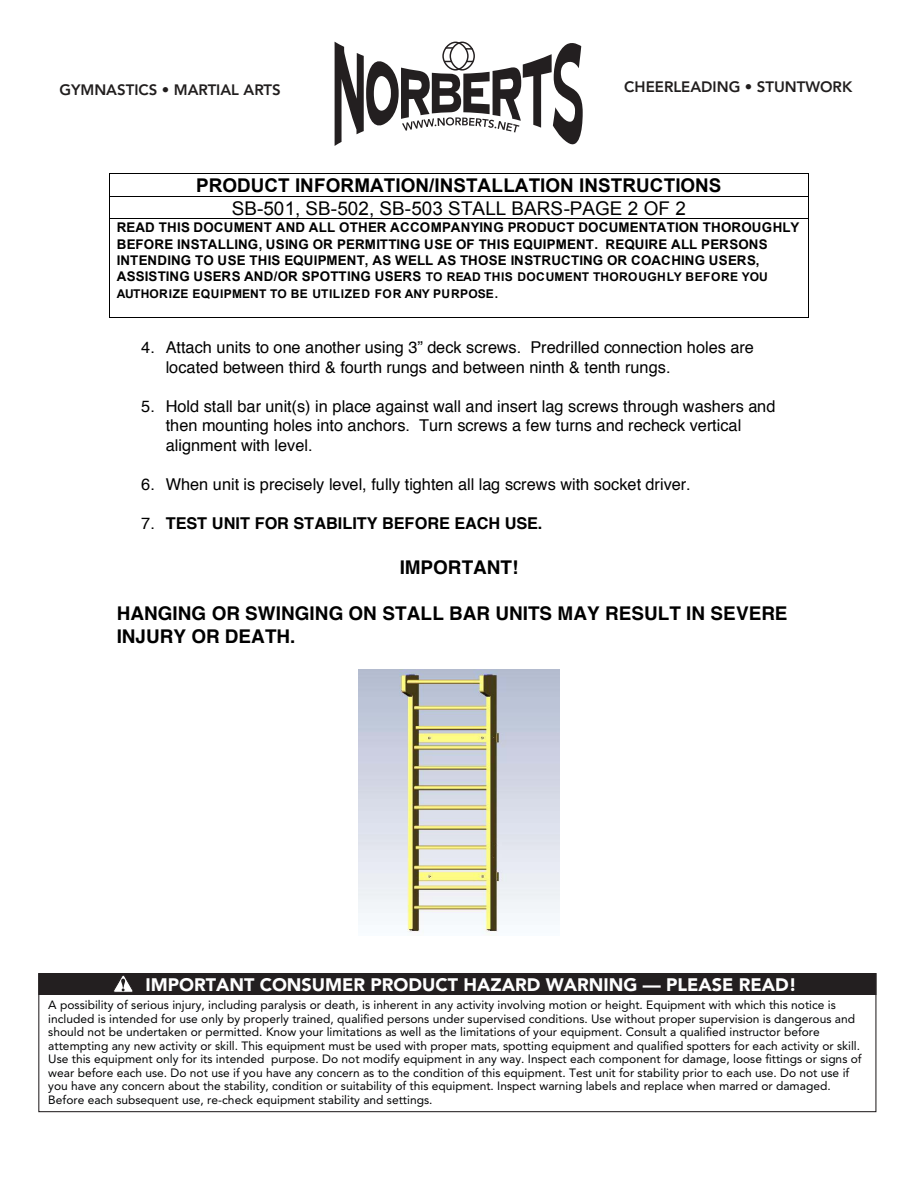
<style>
.page{position:relative;width:918px;height:1188px;background:#fff}
.page>*{position:absolute;margin:0;border:0;box-sizing:border-box;transform-origin:0 0}
.t1{font:700 18.9px/22.8px "Helvetica";color:#000}
.t2{font:700 18.9px "Arial";color:#000}
.t3{font:18.9px "Arial";letter-spacing:.005em;color:#000}
.t4{font:900 18px "Avenir";color:#fff}
.t5{font:16.35px/19.5px "Helvetica";color:#000}
.t6{font:700 16.35px "Helvetica";color:#000}
.t7{font:800 15px "Avenir";color:#211e1e}
.t8{font:700 13.35px/16.4px "Arial";letter-spacing:.01em;color:#000}
.t9{font:12px/13.5px "Avenir";color:#010203}
.t10{font:700 12px/16.6px "Arial";letter-spacing:.035em;color:#000}
.s1{font-size:13.35px}
.s2{font-weight:400}
</style>
<div class="page">
<div style="left:39px;top:973px;width:837px;height:22px;background:#231f20"></div>
<div style="left:38px;top:973px;width:838px;height:139px;border:1px solid #231f20"></div>
<svg style="left:114px;top:975px;width:19px;height:18px"></svg>
<svg style="left:335px;top:41px;width:248px;height:105px"></svg>
<hr style="left:110px;top:173px;width:698px;height:1px;background:#000">
<hr style="left:110px;top:196px;width:698px;height:1px;background:#000">
<svg style="left:109px;top:173px;width:1px;height:46px"></svg>
<hr style="left:110px;top:218px;width:698px;height:1px;background:#000">
<svg style="left:808px;top:173px;width:1px;height:46px"></svg>
<hr style="left:109px;top:219px;width:1px;height:98px;background:#000">
<hr style="left:110px;top:317px;width:698px;height:1px;background:#000">
<hr style="left:808px;top:219px;width:1px;height:98px;background:#000">
<img style="left:359px;top:670px;width:200px;height:265px">
<p class="t7" style="left:59px;top:81px;width:223px">GYMNASTICS • MARTIAL ARTS</p>
<p class="t7" style="left:624px;top:78px;width:230px">CHEERLEADING • STUNTWORK</p>
<h1 class="t2" style="left:196px;top:178px;width:527px">PRODUCT INFORMATION/INSTALLATION INSTRUCTIONS</h1>
<h1 class="t3" style="left:232px;top:201px;width:456px">SB-501, SB-502, SB-503 STALL BARS-PAGE 2 OF 2</h1>
<p class="t8" style="left:117px;top:221px;width:684px">READ THIS DOCUMENT AND ALL OTHER ACCOMPANYING PRODUCT DOCUMENTATION THOROUGHLY<br>BEFORE INSTALLING, USING OR PERMITTING USE OF THIS EQUIPMENT. REQUIRE ALL PERSONS<br>INTENDING TO USE THIS EQUIPMENT, AS WELL AS THOSE INSTRUCTING OR COACHING USERS,</p>
<p class="t10" style="left:117px;top:270px;width:653px"><span class="s1">ASSISTING USERS AND/OR SPOTTING USERS</span> TO READ THIS DOCUMENT THOROUGHLY BEFORE YOU<br>AUTHORIZE EQUIPMENT TO BE UTILIZED FOR ANY PURPOSE.</p>
<h3 class="t5" style="left:166px;top:339px;width:590px;text-indent:-24px">4. Attach units to one another using 3” deck screws. Predrilled connection holes are located between third &amp; fourth rungs and between ninth &amp; tenth rungs.</h3>
<h3 class="t5" style="left:166px;top:398px;width:611px;text-indent:-24px">5. Hold stall bar unit(s) in place against wall and insert lag screws through washers and then mounting holes into anchors. Turn screws a few turns and recheck vertical alignment with level.</h3>
<h3 class="t5" style="left:141px;top:476px;width:551px">6. When unit is precisely level, fully tighten all lag screws with socket driver.</h3>
<h3 class="t6" style="left:141px;top:517px;width:403px"><span class="s2">7.</span> TEST UNIT FOR STABILITY BEFORE EACH USE.</h3>
<h1 class="t1" style="left:400px;top:558px;width:120px">IMPORTANT!</h1>
<h1 class="t1" style="left:117px;top:604px;width:672px">HANGING OR SWINGING ON STALL BAR UNITS MAY RESULT IN SEVERE<br>INJURY OR DEATH.</h1>
<h2 class="t4" style="left:145px;top:974px;width:653px">IMPORTANT CONSUMER PRODUCT HAZARD WARNING — PLEASE READ!</h2>
<p class="t9" style="left:48px;top:999px;width:815px">A possibility of serious injury, including paralysis or death, is inherent in any activity involving motion or height. Equipment with which this notice is included is intended for use only by properly trained, qualified persons under supervised conditions. Use without proper supervision is dangerous and should not be undertaken or permitted. Know your limitations as well as the limitations of your equipment. Consult a qualified instructor before attempting any new activity or skill. This equipment must be used with proper mats, spotting equipment and qualified spotters for each activity or skill.<br>Use this equipment only for its intended purpose. Do not modify equipment in any way. Inspect each component for damage, loose fittings or signs of wear before each use. Do not use if you have any concern as to the condition of this equipment. Test unit for stability prior to each use. Do not use if you have any concern about the stability, condition or suitability of this equipment. Inspect warning labels and replace when marred or damaged.<br>Before each subsequent use, re-check equipment stability and settings.</p>
</div>
